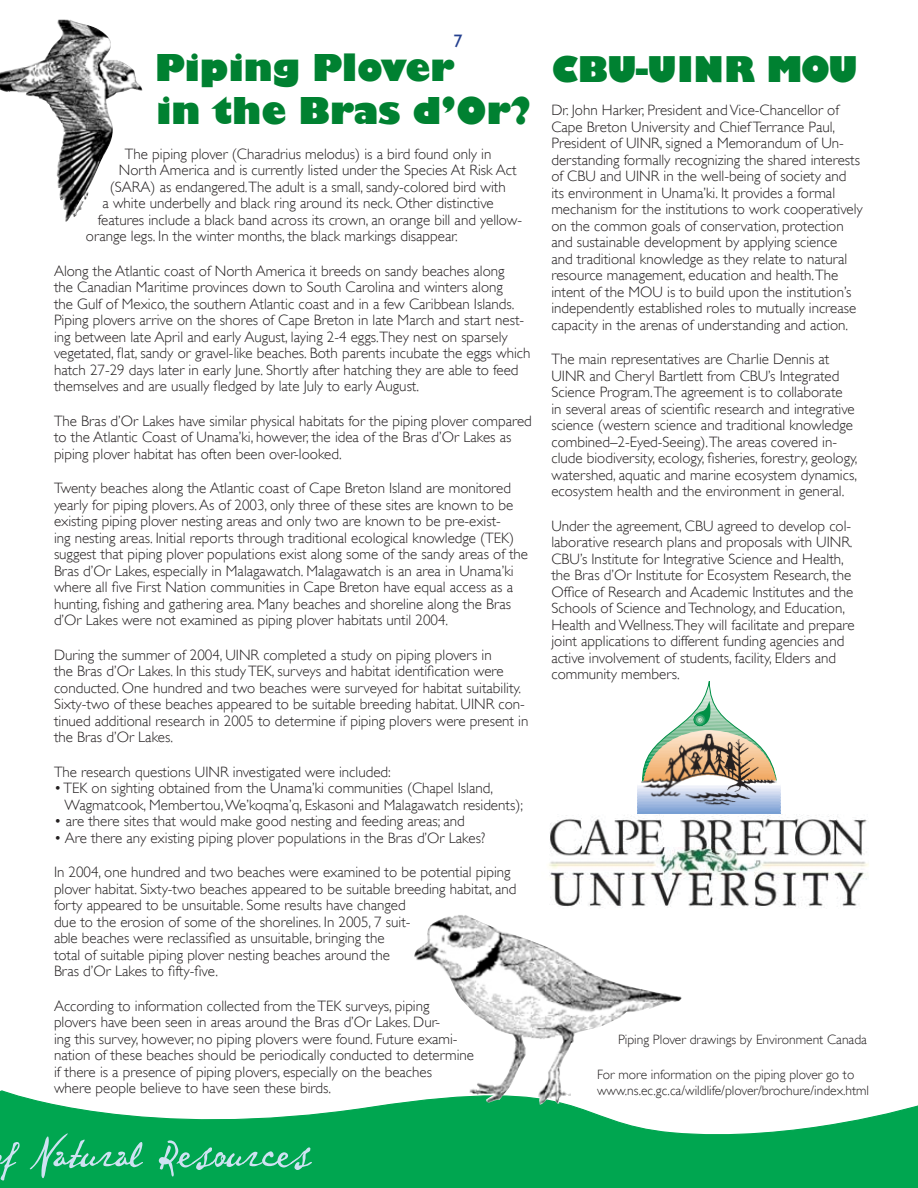
<style>
.page{position:relative;width:918px;height:1188px;background:#fff}
.page>*{position:absolute;margin:0;border:0;box-sizing:border-box;transform-origin:0 0}
.t1{font:800 36px/43.2px "Gill Sans";color:#008131}
.t2{font:800 34.5px "Gill Sans";letter-spacing:-.02em;color:#008131}
.t3{font:300 15px/16.5px "Gill Sans";color:#231f20}
.t4{font:300 13.5px/16.2px "Gill Sans";color:#231f20}
</style>
<div class="page">
<svg style="left:20px;top:1096px;width:898px;height:92px"></svg>
<svg style="left:0;top:1090px;width:20px;height:98px;background:#1aae63"></svg>
<svg style="left:30px;top:1133px;width:113px;height:45px;background:#23b06b"></svg>
<svg style="left:159px;top:1140px;width:153px;height:37px;background:#25b06d"></svg>
<img style="left:414px;top:915px;width:268px;height:190px">
<img style="left:0;top:20px;width:143px;height:202px">
<hr style="left:637px;top:812px;width:144px;height:1px;background:#789fd3">
<hr style="left:637px;top:811px;width:144px;height:1px;background:#7ea3d5">
<hr style="left:637px;top:809px;width:144px;height:2px;background:#85a6d7">
<hr style="left:637px;top:808px;width:144px;height:1px;background:#8aaad9">
<hr style="left:637px;top:806px;width:144px;height:2px;background:#90aedb">
<hr style="left:637px;top:805px;width:144px;height:1px;background:#97b2dd">
<hr style="left:637px;top:803px;width:144px;height:2px;background:#9db6df">
<hr style="left:637px;top:802px;width:144px;height:1px;background:#a3bbe1">
<hr style="left:637px;top:801px;width:144px;height:1px;background:#aabfe3">
<hr style="left:637px;top:799px;width:144px;height:1px;background:#b0c4e5">
<hr style="left:637px;top:798px;width:144px;height:1px;background:#b7c8e7">
<hr style="left:637px;top:796px;width:144px;height:2px;background:#bdcde9">
<hr style="left:637px;top:795px;width:144px;height:1px;background:#c4d2ec">
<hr style="left:637px;top:793px;width:144px;height:2px;background:#cbd7ee">
<hr style="left:637px;top:792px;width:144px;height:1px;background:#d2dbf0">
<hr style="left:637px;top:790px;width:144px;height:2px;background:#d8e0f2">
<hr style="left:637px;top:789px;width:144px;height:1px;background:#dfe5f4">
<hr style="left:637px;top:788px;width:144px;height:1px;background:#e6ebf7">
<hr style="left:637px;top:786px;width:144px;height:2px;background:#eef0f9">
<hr style="left:637px;top:785px;width:144px;height:1px;background:#f4f6fb">
<img style="left:641px;top:783px;width:136px;height:31px">
<svg style="left:641px;top:681px;width:136px;height:102px"></svg>
<img style="left:549px;top:815px;width:320px;height:92px">
<h1 class="t1" style="left:155px;top:49px;width:378px">Piping Plover<br>in the Bras d’Or?</h1>
<p class="t3" style="left:125px;top:146px;width:368px">The piping plover (Charadrius melodus) is a bird found only in</p>
<p class="t3" style="left:119px;top:162px;width:399px">North America and is currently listed under the Species At Risk Act</p>
<p class="t3" style="left:110px;top:179px;width:397px">(SARA) as endangered.The adult is a small, sandy-colored bird with</p>
<p class="t3" style="left:102px;top:195px;width:393px">a white underbelly and black ring around its neck. Other distinctive</p>
<p class="t3" style="left:98px;top:212px;width:426px">features include a black band across its crown, an orange bill and yellow-</p>
<p class="t3" style="left:86px;top:228px;width:373px">orange legs. In the winter months, the black markings disappear.</p>
<p class="t3" style="left:54px;top:263px;width:478px">Along the Atlantic coast of North America it breeds on sandy beaches along<br>the Canadian Maritime provinces down to South Carolina and winters along<br>the Gulf of Mexico, the southern Atlantic coast and in a few Caribbean Islands.<br>Piping plovers arrive on the shores of Cape Breton in late March and start nest&shy;ing between late April and early August, laying 2-4 eggs.They nest on sparsely vegetated, flat, sandy or gravel-like beaches. Both parents incubate the eggs which hatch 27-29 days later in early June. Shortly after hatching they are able to feed themselves and are usually fledged by late July to early August.</p>
<p class="t3" style="left:54px;top:413px;width:479px">The Bras d’Or Lakes have similar physical habitats for the piping plover compared to the Atlantic Coast of Unama’ki, however, the idea of the Bras d’Or Lakes as piping plover habitat has often been over-looked.</p>
<p class="t3" style="left:54px;top:480px;width:476px">Twenty beaches along the Atlantic coast of Cape Breton Island are monitored yearly for piping plovers. As of 2003, only three of these sites are known to be existing piping plover nesting areas and only two are known to be pre-exist-<br>ing nesting areas. Initial reports through traditional ecological knowledge (TEK) suggest that piping plover populations exist along some of the sandy areas of the Bras d’Or Lakes, especially in Malagawatch. Malagawatch is an area in Unama’ki where all five First Nation communities in Cape Breton have equal access as a hunting, fishing and gathering area. Many beaches and shoreline along the Bras d’Or Lakes were not examined as piping plover habitats until 2004.</p>
<p class="t3" style="left:54px;top:647px;width:476px">During the summer of 2004, UINR completed a study on piping plovers in<br>the Bras d’Or Lakes. In this study TEK, surveys and habitat identification were conducted. One hundred and two beaches were surveyed for habitat suitability.<br>Sixty-two of these beaches appeared to be suitable breeding habitat. UINR con&shy;tinued additional research in 2005 to determine if piping plovers were present in the Bras d’Or Lakes.</p>
<p class="t3" style="left:54px;top:764px;width:338px">The research questions UINR investigated were included:</p>
<p class="t3" style="left:64px;top:780px;width:460px;text-indent:-10px">• TEK on sighting obtained from the Unama’ki communities (Chapel Island,<br>Wagmatcook, Membertou, We’koqma’q, Eskasoni and Malagawatch residents);</p>
<p class="t3" style="left:54px;top:813px;width:412px">• are there sites that would make good nesting and feeding areas; and</p>
<p class="t3" style="left:54px;top:830px;width:433px">• Are there any existing piping plover populations in the Bras d’Or Lakes?</p>
<p class="t3" style="left:54px;top:864px;width:464px">In 2004, one hundred and two beaches were examined to be potential piping plover habitat. Sixty-two beaches appeared to be suitable breeding habitat, and forty appeared to be unsuitable. Some results have changed<br>due to the erosion of some of the shorelines. In 2005, 7 suit-<br>able beaches were reclassified as unsuitable, bringing the<br>total of suitable piping plover nesting beaches around the<br>Bras d’Or Lakes to fifty-five.</p>
<p class="t3" style="left:54px;top:998px;width:422px">According to information collected from the TEK surveys, piping plovers have been seen in areas around the Bras d’Or Lakes. Dur-<br>ing this survey, however, no piping plovers were found. Future exami&shy;nation of these beaches should be periodically conducted to determine if there is a presence of piping plovers, especially on the beaches<br>where people believe to have seen these birds.</p>
<h2 class="t2" style="left:551px;top:48px;width:308px">CBU-UINR MOU</h2>
<p class="t3" style="left:551px;top:102px;width:313px">Dr. John Harker, President and Vice-Chancellor of Cape Breton University and Chief Terrance Paul, President of UINR, signed a Memorandum of Un&shy;derstanding formally recognizing the shared interests of CBU and UINR in the well-being of society and its environment in Unama’ki. It provides a formal mechanism for the institutions to work cooperatively on the common goals of conservation, protection and sustainable development by applying science<br>and traditional knowledge as they relate to natural resource management, education and health.The intent of the MOU is to build upon the institution’s independently established roles to mutually increase capacity in the arenas of understanding and action.</p>
<p class="t3" style="left:551px;top:351px;width:308px">The main representatives are Charlie Dennis at UINR and Cheryl Bartlett from CBU’s Integrated Science Program.The agreement is to collaborate<br>in several areas of scientific research and integrative science (western science and traditional knowledge combined–2-Eyed-Seeing).The areas covered in&shy;clude biodiversity, ecology, fisheries, forestry, geology, watershed, aquatic and marine ecosystem dynamics, ecosystem health and the environment in general.</p>
<p class="t3" style="left:551px;top:517px;width:305px">Under the agreement, CBU agreed to develop col&shy;laborative research plans and proposals with UINR.<br>CBU’s Institute for Integrative Science and Health, the Bras d’Or Institute for Ecosystem Research, the Office of Research and Academic Institutes and the Schools of Science and Technology, and Education, Health and Wellness.They will facilitate and prepare joint applications to different funding agencies and active involvement of students, facility, Elders and community members.</p>
<p class="t4" style="left:618px;top:1032px;width:251px">Piping Plover drawings by Environment Canada</p>
<p class="t4" style="left:597px;top:1066px;width:274px">For more information on the piping plover go to www.ns.ec.gc.ca/wildlife/plover/brochure/index.html</p>
</div>
